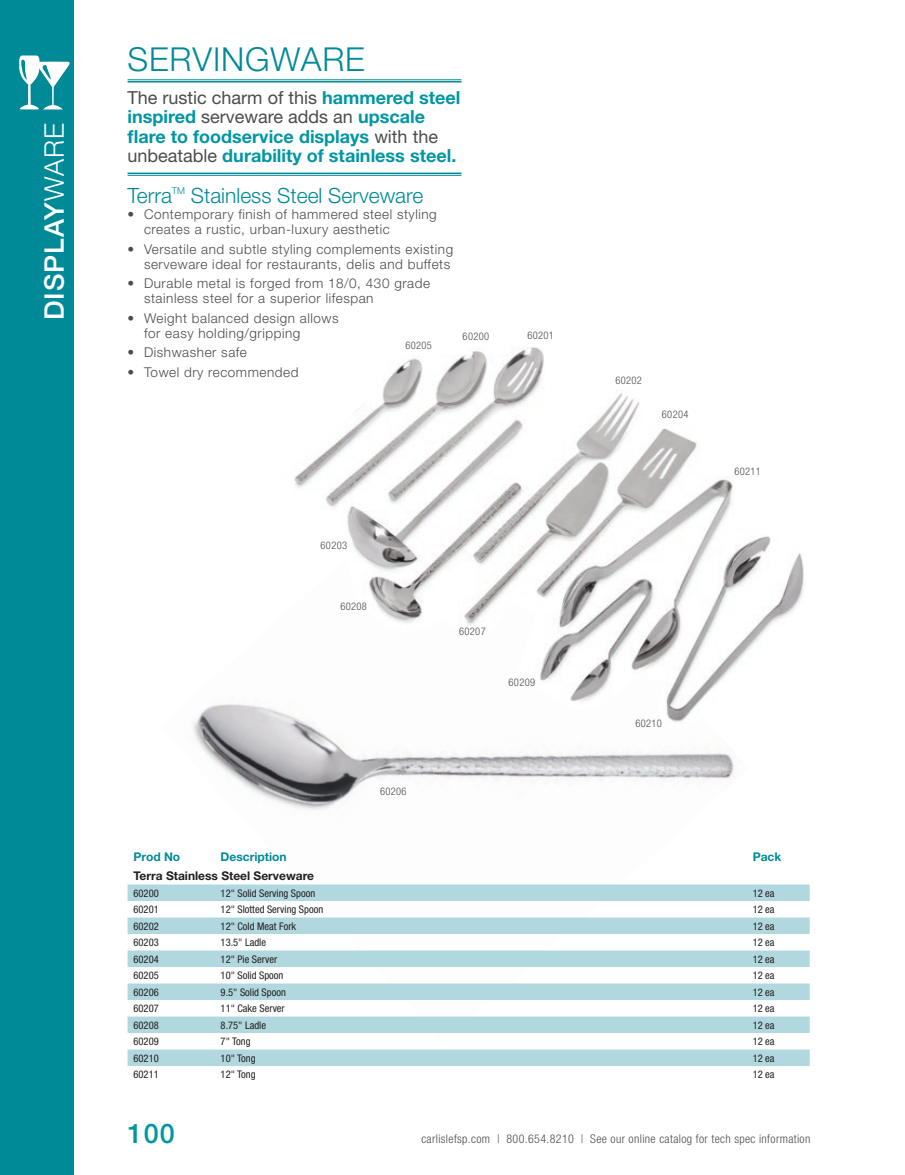
<style>
.page{position:relative;width:905px;height:1175px;background:#fff}
.page>*{position:absolute;margin:0;border:0;box-sizing:border-box;transform-origin:0 0}
.t1{font:300 33px "Helvetica Neue LT Std";letter-spacing:.025em;color:#008a97}
.t2{font:500 27px "Helvetica Neue LT Std";letter-spacing:.04em;color:#fff}
.t3{font:500 27px "Helvetica Neue LT Std";color:#0096a3}
.t4{font:300 21px "Helvetica Neue LT Std";color:#008a97}
.t5{font:700 18px/19.5px "Helvetica Neue LT Std";color:#0096a3}
.t6{font:300 13.5px/15px "Helvetica Neue LT Std";letter-spacing:.04em;color:#4b4c4d}
.t7{font:300 condensed 12px "Helvetica Neue LT Std";letter-spacing:.03em;color:#4b4c4d}
.t8{font:700 12px "Helvetica Neue LT Std";color:#231f20}
.t9{font:700 12px "Helvetica Neue LT Std";color:#008a97}
.t10{font:condensed 10.5px "Helvetica Neue LT Std";color:#231f20}
.t11{font:300 condensed 10.5px "Helvetica Neue LT Std";letter-spacing:.03em;color:#4b4c4d}
.s1{font-weight:300}
.s2{font-weight:400;color:#4b4c4d}
</style>
<div class="page">
<div style="left:0;top:0;width:74px;height:1174px;background:#008a97"></div>
<svg style="left:19px;top:56px;width:51px;height:54px"></svg>
<img style="left:193px;top:704px;width:541px;height:106px">
<img style="left:236px;top:347px;width:568px;height:383px">
<svg style="left:236px;top:347px;width:148px;height:166px"></svg>
<hr style="left:128px;top:79px;width:333px;height:1px;background:#008a97">
<hr style="left:128px;top:81px;width:333px;height:1px;background:#008a97">
<hr style="left:128px;top:172px;width:333px;height:2px;background:#008a97">
<hr style="left:128px;top:175px;width:333px;height:1px;background:#008a97">
<svg style="left:128px;top:884px;width:681px;height:182px;fill:#b1d8df"></svg>
<h2 class="t2" style="left:38px;top:320px;width:199px;rotate:-90deg">DISPLAY<span class="s1">WARE</span></h2>
<h1 class="t1" style="left:128px;top:39px;width:239px">SERVINGWARE</h1>
<h3 class="t5" style="left:128px;top:87px;width:334px"><span class="s2">The rustic charm of this</span> hammered steel inspired <span class="s2">serveware adds an</span> upscale flare to foodservice displays <span class="s2">with the unbeatable</span> durability of stainless steel.</h3>
<h3 class="t4" style="left:128px;top:182px;width:297px">Terra<sup>TM</sup> Stainless Steel Serveware</h3>
<p class="t6" style="left:144px;top:206px;width:294px;text-indent:-16px">• Contemporary finish of hammered steel styling creates a rustic, urban-luxury aesthetic</p>
<p class="t6" style="left:128px;top:241px;width:327px;text-align:right">• Versatile and subtle styling complements existing serveware ideal for restaurants, delis and buffets</p>
<p class="t6" style="left:144px;top:275px;width:287px;text-indent:-16px">• Durable metal is forged from 18/0, 430 grade stainless steel for a superior lifespan</p>
<p class="t6" style="left:144px;top:310px;width:196px;text-indent:-16px">• Weight balanced design allows for easy holding/gripping</p>
<p class="t6" style="left:128px;top:344px;width:121px">• Dishwasher safe</p>
<p class="t6" style="left:128px;top:364px;width:172px">• Towel dry recommended</p>
<p class="t11" style="left:462px;top:331px;width:28px">60200</p>
<p class="t11" style="left:527px;top:329px;width:28px">60201</p>
<p class="t11" style="left:405px;top:339px;width:28px">60205</p>
<p class="t11" style="left:320px;top:539px;width:28px">60203</p>
<p class="t11" style="left:340px;top:600px;width:28px">60208</p>
<p class="t11" style="left:380px;top:785px;width:28px">60206</p>
<p class="t11" style="left:459px;top:625px;width:28px">60207</p>
<p class="t11" style="left:508px;top:676px;width:28px">60209</p>
<p class="t11" style="left:615px;top:374px;width:28px">60202</p>
<p class="t11" style="left:662px;top:408px;width:28px">60204</p>
<p class="t11" style="left:734px;top:465px;width:28px">60211</p>
<p class="t11" style="left:635px;top:717px;width:28px">60210</p>
<p class="t9" style="left:134px;top:849px;width:48px">Prod No</p>
<p class="t9" style="left:220px;top:849px;width:67px">Description</p>
<p class="t9" style="left:752px;top:849px;width:30px">Pack</p>
<p class="t8" style="left:134px;top:868px;width:182px">Terra Stainless Steel Serveware</p>
<p class="t10" style="left:134px;top:886px;width:27px">60200</p>
<p class="t10" style="left:221px;top:886px;width:96px">12" Solid Serving Spoon</p>
<p class="t10" style="left:752px;top:886px;width:23px">12 ea</p>
<p class="t10" style="left:134px;top:903px;width:27px">60201</p>
<p class="t10" style="left:221px;top:903px;width:104px">12" Slotted Serving Spoon</p>
<p class="t10" style="left:752px;top:903px;width:23px">12 ea</p>
<p class="t10" style="left:134px;top:919px;width:27px">60202</p>
<p class="t10" style="left:221px;top:919px;width:77px">12" Cold Meat Fork</p>
<p class="t10" style="left:752px;top:919px;width:23px">12 ea</p>
<p class="t10" style="left:134px;top:936px;width:27px">60203</p>
<p class="t10" style="left:221px;top:936px;width:47px">13.5" Ladle</p>
<p class="t10" style="left:752px;top:936px;width:23px">12 ea</p>
<p class="t10" style="left:134px;top:952px;width:27px">60204</p>
<p class="t10" style="left:221px;top:952px;width:58px">12" Pie Server</p>
<p class="t10" style="left:752px;top:952px;width:23px">12 ea</p>
<p class="t10" style="left:134px;top:969px;width:27px">60205</p>
<p class="t10" style="left:221px;top:969px;width:64px">10" Solid Spoon</p>
<p class="t10" style="left:752px;top:969px;width:23px">12 ea</p>
<p class="t10" style="left:134px;top:985px;width:27px">60206</p>
<p class="t10" style="left:221px;top:985px;width:67px">9.5" Solid Spoon</p>
<p class="t10" style="left:752px;top:985px;width:23px">12 ea</p>
<p class="t10" style="left:134px;top:1002px;width:27px">60207</p>
<p class="t10" style="left:221px;top:1002px;width:66px">11" Cake Server</p>
<p class="t10" style="left:752px;top:1002px;width:23px">12 ea</p>
<p class="t10" style="left:134px;top:1018px;width:27px">60208</p>
<p class="t10" style="left:221px;top:1018px;width:47px">8.75" Ladle</p>
<p class="t10" style="left:752px;top:1018px;width:23px">12 ea</p>
<p class="t10" style="left:134px;top:1035px;width:27px">60209</p>
<p class="t10" style="left:221px;top:1035px;width:31px">7" Tong</p>
<p class="t10" style="left:752px;top:1035px;width:23px">12 ea</p>
<p class="t10" style="left:134px;top:1051px;width:27px">60210</p>
<p class="t10" style="left:221px;top:1051px;width:36px">10" Tong</p>
<p class="t10" style="left:752px;top:1051px;width:23px">12 ea</p>
<p class="t10" style="left:134px;top:1068px;width:27px">60211</p>
<p class="t10" style="left:221px;top:1068px;width:36px">12" Tong</p>
<p class="t10" style="left:752px;top:1068px;width:23px">12 ea</p>
<h2 class="t3" style="left:128px;top:1117px;width:49px">100</h2>
<p class="t7" style="left:421px;top:1132px;width:390px">carlislefsp.com | 800.654.8210 | See our online catalog for tech spec information</p>
</div>
